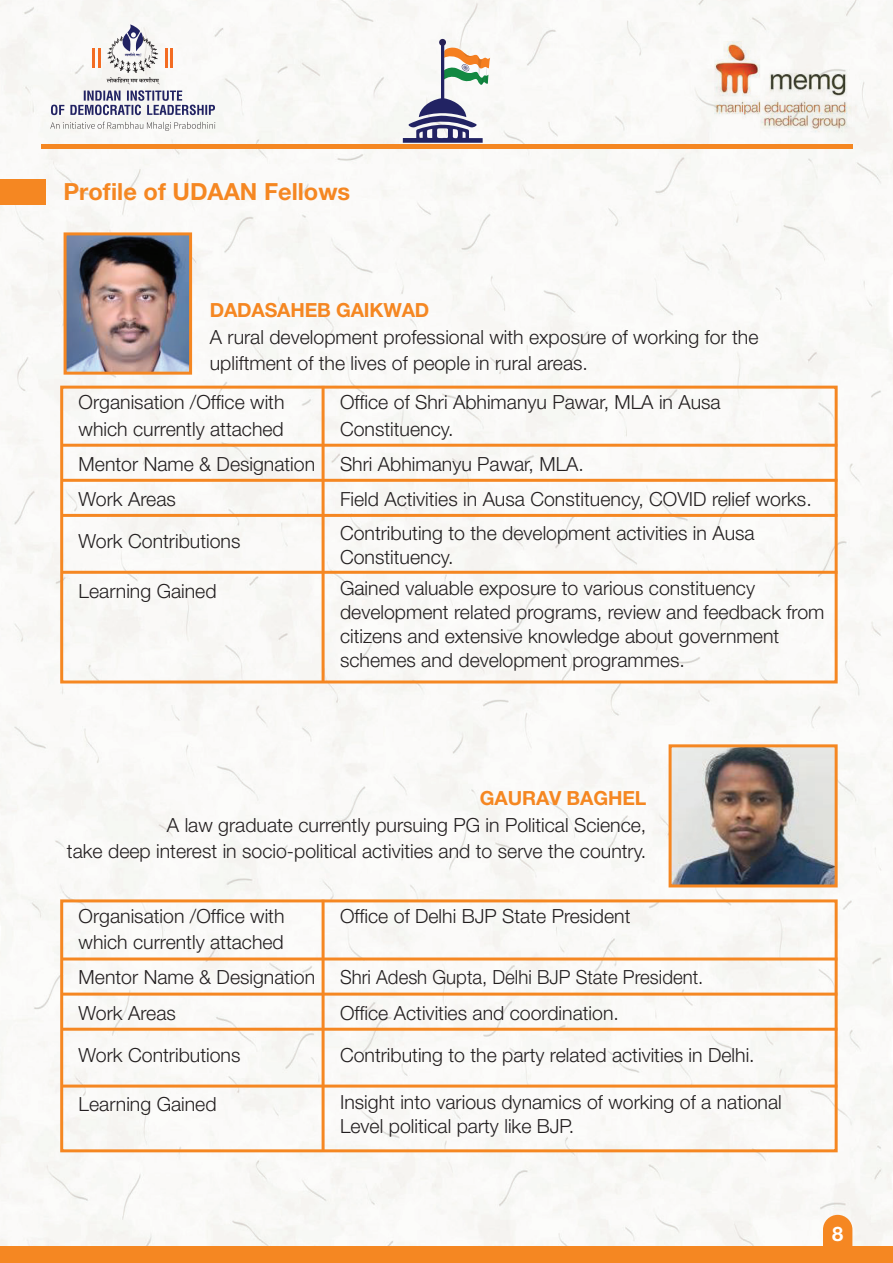
<style>
.page{position:relative;width:893px;height:1263px;background:#fff}
.page>*{position:absolute;margin:0;border:0;box-sizing:border-box;transform-origin:0 0}
.t1{font:700 23.7px "Helvetica Neue LT Pro";color:#f58722}
.t2{font:700 20.1px "Helvetica Neue LT Pro";color:#fff}
.t3{font:300 19.5px/26.7px "Helvetica Neue LT Pro";color:#231f20}
.t4{font:300 19.5px "Helvetica Neue LT Pro";color:#231f20;scale:.96 1}
.t5{font:700 19.5px "Helvetica Neue LT Pro";letter-spacing:-.01em;color:#f58722}
</style>
<div class="page">
<img style="left:0;top:0;width:893px;height:1246px">
<svg style="left:50px;top:122px;width:165px;height:9px"></svg>
<svg style="left:106px;top:24px;width:54px;height:60px"></svg>
<hr style="left:93px;top:48px;width:2px;height:20px;background:#f36c23">
<hr style="left:98px;top:48px;width:2px;height:20px;background:#f36c23">
<hr style="left:165px;top:48px;width:3px;height:20px;background:#f36c23">
<hr style="left:171px;top:48px;width:2px;height:20px;background:#f36c23">
<svg style="left:51px;top:90px;width:164px;height:25px"></svg>
<svg style="left:403px;top:42px;width:87px;height:101px"></svg>
<div style="left:439px;top:39px;width:7px;height:7px;background:#262056;border-radius:50%"></div>
<img style="left:696px;top:41px;width:157px;height:97px">
<div style="left:0;top:1246px;width:893px;height:17px;background:#f58722"></div>
<div style="left:41px;top:144px;width:811px;height:5px;background:#f58722"></div>
<svg style="left:823px;top:1215px;width:29px;height:31px"></svg>
<div style="left:0;top:179px;width:45px;height:26px;background:#f58722"></div>
<div style="left:60px;top:386px;width:778px;height:297px;border:3px solid #f58722"></div>
<hr style="left:63px;top:444px;width:774px;height:3px;background:#f58722">
<hr style="left:63px;top:479px;width:774px;height:3px;background:#f58722">
<hr style="left:63px;top:514px;width:774px;height:3px;background:#f58722">
<hr style="left:63px;top:571px;width:774px;height:3px;background:#f58722">
<hr style="left:322px;top:386px;width:3px;height:296px;background:#f58722">
<img style="left:673px;top:748px;width:161px;height:135px">
<div style="left:669px;top:744px;width:169px;height:143px;border:3px solid #f58722"></div>
<div style="left:60px;top:899px;width:778px;height:253px;border:3px solid #f58722"></div>
<hr style="left:63px;top:957px;width:774px;height:3px;background:#f58722">
<hr style="left:63px;top:992px;width:774px;height:3px;background:#f58722">
<hr style="left:63px;top:1028px;width:774px;height:3px;background:#f58722">
<hr style="left:63px;top:1084px;width:774px;height:3px;background:#f58722">
<hr style="left:322px;top:900px;width:3px;height:250px;background:#f58722">
<img style="left:68px;top:236px;width:120px;height:135px">
<div style="left:64px;top:232px;width:128px;height:143px;border:3px solid #f58722"></div>
<p class="t1" style="left:63px;top:176px;width:288px">Profile of UDAAN Fellows</p>
<p class="t5" style="left:210px;top:298px;width:221px">DADASAHEB GAIKWAD</p>
<p class="t3" style="left:210px;top:323px;width:550px">A rural development professional with exposure of working for the upliftment of the lives of people in rural areas.</p>
<p class="t3" style="left:79px;top:388px;width:207px">Organisation /Office with which currently attached</p>
<p class="t3" style="left:340px;top:388px;width:382px">Office of Shri Abhimanyu Pawar, MLA in Ausa<br>Constituency.</p>
<p class="t3" style="left:79px;top:450px;width:238px">Mentor Name &amp; Designation</p>
<p class="t3" style="left:340px;top:450px;width:245px">Shri Abhimanyu Pawar, MLA.</p>
<p class="t3" style="left:79px;top:485px;width:99px">Work Areas</p>
<p class="t3" style="left:340px;top:481px;width:473px;line-height:33.9px">Field Activities in Ausa Constituency, COVID relief works.<br>Contributing to the development activities in Ausa</p>
<p class="t3" style="left:340px;top:540px;width:417px;line-height:31.7px">Constituency.<br>Gained valuable exposure to various constituency</p>
<p class="t3" style="left:340px;top:600px;width:486px;line-height:24px">development related programs, review and feedback from citizens and extensive knowledge about government schemes and development programmes.</p>
<p class="t3" style="left:79px;top:527px;width:163px">Work Contributions</p>
<p class="t3" style="left:79px;top:577px;width:139px">Learning Gained</p>
<p class="t5" style="left:480px;top:786px;width:168px">GAURAV BAGHEL</p>
<p class="t3" style="left:67px;top:811px;width:581px;text-align:right">A law graduate currently pursuing PG in Political Science,<br>take deep interest in socio-political activities and to serve the country.</p>
<p class="t3" style="left:79px;top:902px;width:207px">Organisation /Office with which currently attached</p>
<p class="t3" style="left:340px;top:902px;width:292px">Office of Delhi BJP State President</p>
<p class="t3" style="left:79px;top:964px;width:238px">Mentor Name &amp; Designation</p>
<p class="t4" style="left:340px;top:965px;width:380px">Shri Adesh Gupta, Delhi BJP State President.</p>
<p class="t3" style="left:79px;top:999px;width:99px">Work Areas</p>
<p class="t3" style="left:340px;top:991px;width:416px;line-height:42.3px">Office Activities and coordination.<br>Contributing to the party related activities in Delhi.</p>
<p class="t3" style="left:340px;top:1090px;width:443px;line-height:24px">Insight into various dynamics of working of a national<br>Level political party like BJP.</p>
<p class="t3" style="left:79px;top:1041px;width:163px">Work Contributions</p>
<p class="t3" style="left:79px;top:1091px;width:139px">Learning Gained</p>
<p class="t2" style="left:832px;top:1221px;width:13px">8</p>
</div>
